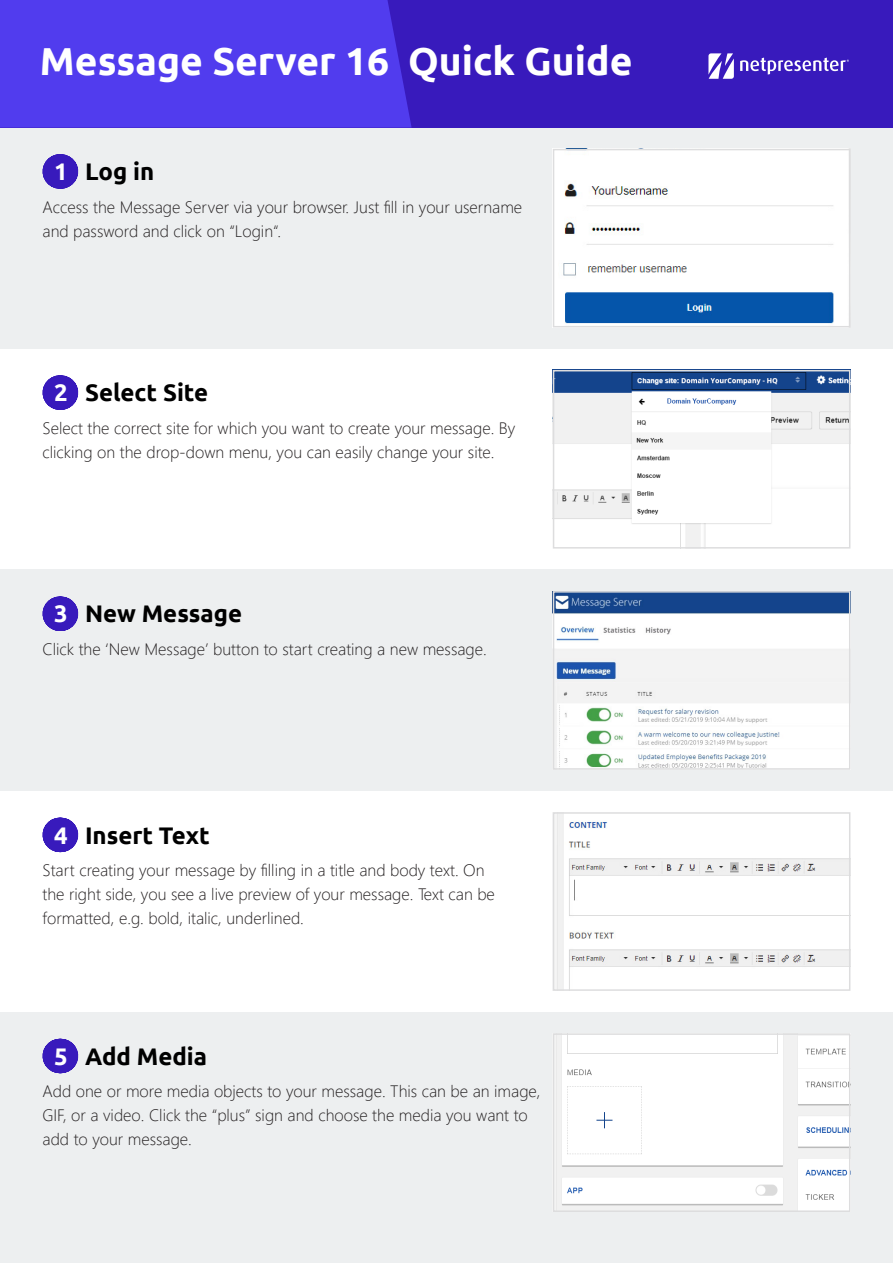
<style>
.page{position:relative;width:893px;height:1263px;background:#fff}
.page>*{position:absolute;margin:0;border:0;box-sizing:border-box;transform-origin:0 0}
.body{font:700 39px "Ubuntu";color:#fff}
.t1{font:700 24px "Ubuntu";color:#000}
.t2{font:300 16.5px/24px "Segoe UI";color:#231f20}
.s1{color:#fff}
</style>
<div class="page">
<div style="left:0;top:128px;width:893px;height:221px;background:#edeff0"></div>
<div style="left:0;top:570px;width:893px;height:221px;background:#edeff0"></div>
<div style="left:0;top:1012px;width:893px;height:251px;background:#edeff0"></div>
<hr style="left:60px;top:154px;width:1px;height:35px;background:#381abc">
<hr style="left:60px;top:375px;width:1px;height:35px;background:#381abc">
<hr style="left:60px;top:596px;width:1px;height:35px;background:#381abc">
<img style="left:556px;top:373px;width:291px;height:173px">
<div style="left:553px;top:370px;width:297px;height:179px;border:2px solid #ddddde"></div>
<img style="left:556px;top:152px;width:291px;height:172px">
<div style="left:553px;top:149px;width:297px;height:178px;border:2px solid #ddddde"></div>
<img style="left:556px;top:594px;width:291px;height:173px">
<div style="left:553px;top:591px;width:297px;height:179px;border:2px solid #ddddde"></div>
<img style="left:556px;top:815px;width:291px;height:173px">
<div style="left:553px;top:812px;width:297px;height:179px;border:2px solid #ddddde"></div>
<img style="left:562px;top:1036px;width:285px;height:173px">
<div style="left:553px;top:1033px;width:297px;height:179px;border:2px solid #ddddde"></div>
<hr style="left:60px;top:818px;width:1px;height:34px;background:#381abc">
<hr style="left:60px;top:1039px;width:1px;height:34px;background:#381abc">
<div style="left:0;top:0;width:893px;height:128px;background:#381abc"></div>
<div style="left:0;top:0;width:412px;height:128px;background:#513cee"></div>
<svg style="left:708px;top:53px;width:26px;height:26px"></svg>
<svg style="left:740px;top:58px;width:109px;height:17px"></svg>
<p class="body" style="left:40px;top:37px;width:594px">Message Server 16 Quick Guide</p>
<p class="t1" style="left:54px;top:157px;width:102px"><span class="s1">1</span> Log in</p>
<p class="t2" style="left:43px;top:193px;width:481px">Access the Message Server via your browser. Just fill in your username and password and click on “Login“.</p>
<p class="t1" style="left:54px;top:378px;width:156px"><span class="s1">2</span> Select Site</p>
<p class="t2" style="left:43px;top:414px;width:474px">Select the correct site for which you want to create your message. By clicking on the drop-down menu, you can easily change your site.</p>
<p class="t1" style="left:54px;top:599px;width:190px"><span class="s1">3</span> New Message</p>
<p class="t2" style="left:43px;top:635px;width:446px">Click the ‘New Message’ button to start creating a new message.</p>
<p class="t1" style="left:54px;top:820px;width:157px"><span class="s1">4</span> Insert Text</p>
<p class="t2" style="left:43px;top:857px;width:454px">Start creating your message by filling in a title and body text. On the right side, you see a live preview of your message. Text can be formatted, e.g. bold, italic, underlined.</p>
<p class="t1" style="left:54px;top:1042px;width:155px"><span class="s1">5</span> Add Media</p>
<p class="t2" style="left:43px;top:1078px;width:500px">Add one or more media objects to your message. This can be an image,<br>GIF, or a video. Click the “plus” sign and choose the media you want to add to your message.</p>
</div>
